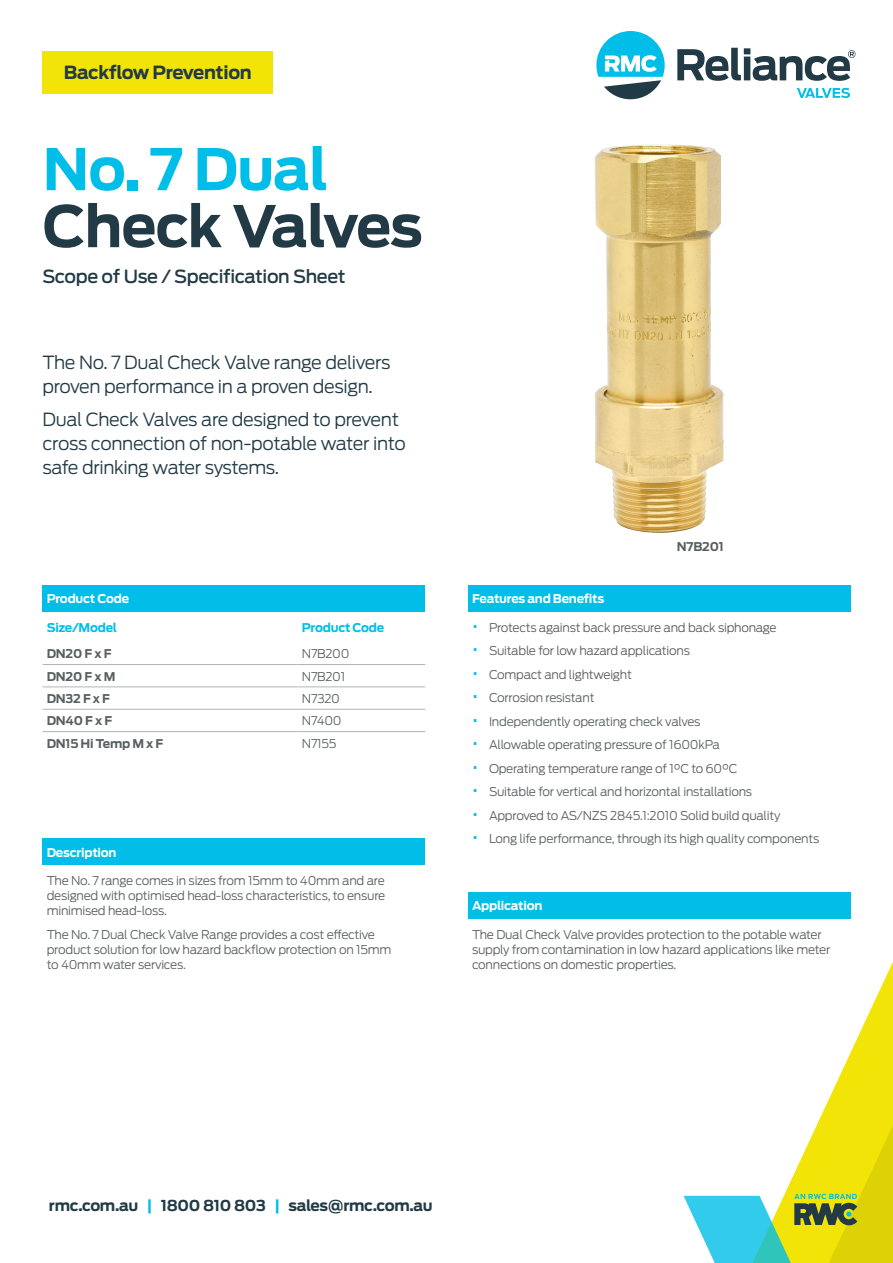
<style>
.page{position:relative;width:893px;height:1263px;background:#fff}
.page>*{position:absolute;margin:0;border:0;box-sizing:border-box;transform-origin:0 0}
.t1{font:700 57px "Antenna";letter-spacing:-.02em;color:#223a45}
.t2{font:700 57px "Antenna";letter-spacing:-.02em;color:#00bee8}
.t3{font:300 18px/24px "Antenna";letter-spacing:-.02em;color:#223a45}
.t4{font:500 18px "Antenna";letter-spacing:-.02em;color:#223a45}
.t5{font:700 18px "Antenna";letter-spacing:-.025em;color:#223a45}
.t6{font:700 15px "Antenna";letter-spacing:-.02em;color:#223a45}
.t7{font:300 12px/15px "Antenna";letter-spacing:-.02em;color:#585f60}
.t8{font:700 12px "Antenna";letter-spacing:-.02em;color:#fff}
.t9{font:700 12px "Antenna";letter-spacing:-.02em;color:#585f60}
.t10{font:700 12px "Antenna";letter-spacing:-.02em;color:#00bee8}
.s1{font-size:18px;color:#00bee8}
.s2{color:#00bee8}
</style>
<div class="page">
<svg style="left:743px;top:916px;width:150px;height:163px"></svg>
<svg style="left:684px;top:1079px;width:209px;height:184px"></svg>
<svg style="left:677px;top:48px;width:178px;height:33px"></svg>
<svg style="left:797px;top:88px;width:53px;height:10px"></svg>
<svg style="left:596px;top:31px;width:69px;height:68px"></svg>
<div style="left:43px;top:51px;width:230px;height:42px;background:#f2e406"></div>
<div style="left:468px;top:585px;width:382px;height:26px;background:#00bee8"></div>
<div style="left:43px;top:585px;width:382px;height:26px;background:#00bee8"></div>
<hr style="left:43px;top:709px;width:255px;height:1px;background:#b2b5b6">
<hr style="left:298px;top:709px;width:127px;height:1px;background:#b2b5b6">
<hr style="left:43px;top:687px;width:255px;height:1px;background:#b2b5b6">
<hr style="left:298px;top:687px;width:127px;height:1px;background:#b2b5b6">
<hr style="left:43px;top:664px;width:255px;height:1px;background:#b2b5b6">
<hr style="left:298px;top:664px;width:127px;height:1px;background:#b2b5b6">
<hr style="left:43px;top:731px;width:255px;height:1px;background:#b2b5b6">
<hr style="left:298px;top:731px;width:127px;height:1px;background:#b2b5b6">
<div style="left:43px;top:838px;width:382px;height:27px;background:#00bee8"></div>
<div style="left:468px;top:892px;width:382px;height:26px;background:#00bee8"></div>
<img style="left:594px;top:145px;width:130px;height:388px">
<h2 class="t5" style="left:64px;top:62px;width:190px">Backflow Prevention</h2>
<h1 class="t2" style="left:43px;top:135px;width:287px">No. 7 Dual</h1>
<h1 class="t1" style="left:43px;top:192px;width:382px">Check Valves</h1>
<h2 class="t4" style="left:43px;top:266px;width:305px">Scope of Use / Specification Sheet</h2>
<h2 class="t3" style="left:43px;top:351px;width:349px">The No. 7 Dual Check Valve range delivers proven performance in a proven design.</h2>
<h2 class="t3" style="left:43px;top:407px;width:365px">Dual Check Valves are designed to prevent cross connection of non-potable water into safe drinking water systems.</h2>
<p class="t8" style="left:47px;top:591px;width:84px">Product Code</p>
<p class="t10" style="left:47px;top:620px;width:72px">Size/Model</p>
<p class="t10" style="left:302px;top:620px;width:84px">Product Code</p>
<p class="t9" style="left:47px;top:647px;width:66px">DN20 F x F</p>
<p class="t7" style="left:302px;top:646px;width:49px">N7B200</p>
<p class="t9" style="left:47px;top:669px;width:70px">DN20 F x M</p>
<p class="t7" style="left:302px;top:669px;width:45px">N7B201</p>
<p class="t9" style="left:47px;top:691px;width:65px">DN32 F x F</p>
<p class="t7" style="left:302px;top:691px;width:40px">N7320</p>
<p class="t9" style="left:47px;top:714px;width:67px">DN40 F x F</p>
<p class="t7" style="left:302px;top:713px;width:41px">N7400</p>
<p class="t9" style="left:47px;top:736px;width:118px">DN15 Hi Temp M x F</p>
<p class="t7" style="left:302px;top:736px;width:36px">N7155</p>
<p class="t8" style="left:47px;top:845px;width:71px">Description</p>
<p class="t7" style="left:47px;top:873px;width:340px;text-align:justify">The No. 7 range comes in sizes from 15mm to 40mm and are designed with optimised head-loss characteristics, to ensure minimised head-loss.</p>
<p class="t7" style="left:47px;top:927px;width:346px">The No. 7 Dual Check Valve Range provides a cost effective product solution for low hazard backflow protection on 15mm to 40mm water services.</p>
<p class="t9" style="left:677px;top:539px;width:48px">N7B201</p>
<p class="t8" style="left:472px;top:591px;width:134px">Features and Benefits</p>
<p class="t7" style="left:472px;top:620px;width:306px"><span class="s1">•</span> Protects against back pressure and back siphonage</p>
<p class="t7" style="left:472px;top:643px;width:219px"><span class="s1">•</span> Suitable for low hazard applications</p>
<p class="t7" style="left:472px;top:667px;width:161px"><span class="s1">•</span> Compact and lightweight</p>
<p class="t7" style="left:472px;top:690px;width:124px"><span class="s1">•</span> Corrosion resistant</p>
<p class="t7" style="left:472px;top:714px;width:230px"><span class="s1">•</span> Independently operating check valves</p>
<p class="t7" style="left:472px;top:737px;width:249px"><span class="s1">•</span> Allowable operating pressure of 1600kPa</p>
<p class="t7" style="left:472px;top:761px;width:267px"><span class="s1">•</span> Operating temperature range of 1°C to 60°C</p>
<p class="t7" style="left:472px;top:784px;width:282px"><span class="s1">•</span> Suitable for vertical and horizontal installations</p>
<p class="t7" style="left:472px;top:808px;width:310px"><span class="s1">•</span> Approved to AS/NZS 2845.1:2010 Solid build quality</p>
<p class="t7" style="left:472px;top:831px;width:349px"><span class="s1">•</span> Long life performance, through its high quality components</p>
<p class="t8" style="left:472px;top:898px;width:72px">Application</p>
<p class="t7" style="left:472px;top:927px;width:360px">The Dual Check Valve provides protection to the potable water supply from contamination in low hazard applications like meter connections on domestic properties.</p>
<p class="t6" style="left:49px;top:1197px;width:385px">rmc.com.au <span class="s2">|</span> 1800 810 803 <span class="s2">|</span> sales@rmc.com.au</p>
</div>
